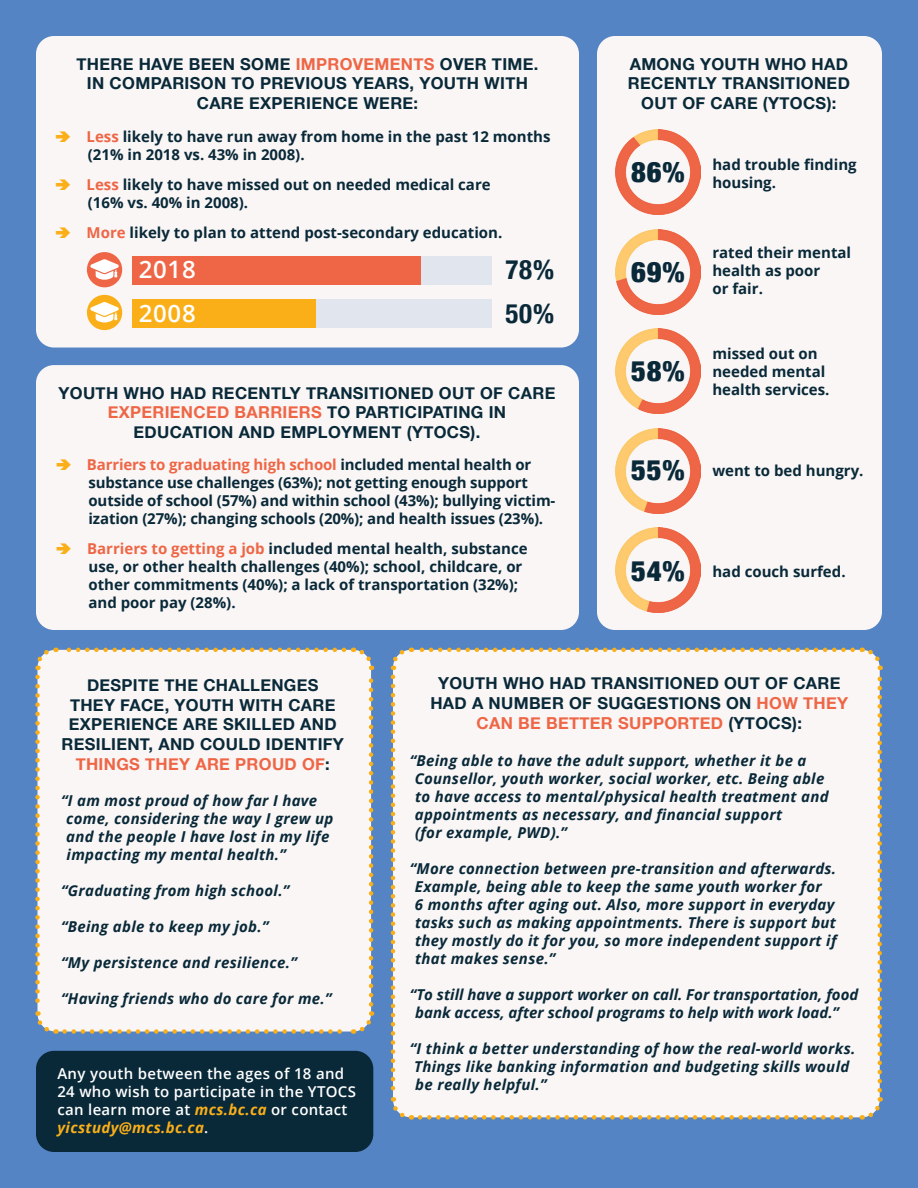
<style>
.page{position:relative;width:918px;height:1188px;background:#5484c4}
.page>*{position:absolute;margin:0;border:0;box-sizing:border-box;transform-origin:0 0}
.percent_DB_centre_la{font:900 condensed 28.5px "Helvetica Neue";letter-spacing:.03em;color:#092939}
.percent_D_blue_left{font:700 condensed 27px "Helvetica Neue";color:#092939}
.date_white{font:600 24px "Open Sans";letter-spacing:.03em;color:#fff}
.graph_title{font:700 16.5px/19.8px "Helvetica Neue";letter-spacing:.02em;color:#092939;text-align:center}
.quote{font:italic 700 15px/18px "Open Sans";letter-spacing:.02em;color:#092939}
.Body_left_bold{font:700 15px/18px "Open Sans";color:#092939}
.Body_left_white{font:600 15px/18px "Open Sans";letter-spacing:.02em;color:#fff}
.quote-2{font:italic 700 15px/18px "Open Sans";color:#092939}
.s1{color:#ee6646}
.s2{font-weight:700;font-style:italic;color:#faaf19}
</style>
<div class="page">
<div style="left:597px;top:36px;width:285px;height:594px;background:#faf6f5;border-radius:18px"></div>
<div style="left:36px;top:36px;width:543px;height:312px;background:#faf6f5;border-radius:18px"></div>
<img style="left:615px;top:130px;width:86px;height:85px">
<img style="left:615px;top:229px;width:86px;height:85px">
<img style="left:615px;top:328px;width:86px;height:86px">
<img style="left:615px;top:428px;width:86px;height:85px">
<img style="left:615px;top:528px;width:86px;height:85px">
<div style="left:132px;top:256px;width:359px;height:28px;background:#e1e5ed"></div>
<div style="left:132px;top:299px;width:359px;height:29px;background:#e1e5ed"></div>
<div style="left:132px;top:256px;width:288px;height:28px;background:#ee6646"></div>
<div style="left:132px;top:299px;width:184px;height:29px;background:#faaf19"></div>
<div style="left:87px;top:295px;width:35px;height:35px;background:#faaf19;border-radius:50%"></div>
<svg style="left:90px;top:302px;width:29px;height:21px"></svg>
<div style="left:87px;top:252px;width:35px;height:35px;background:#ee6646;border-radius:50%"></div>
<svg style="left:90px;top:259px;width:29px;height:21px"></svg>
<div style="left:36px;top:365px;width:543px;height:265px;background:#faf6f5;border-radius:18px"></div>
<div style="left:38px;top:650px;width:333px;height:382px;background:#faf6f5;border-radius:18px"></div>
<svg style="left:35px;top:677px;width:22px;height:357px"></svg>
<svg style="left:65px;top:1011px;width:310px;height:23px"></svg>
<svg style="left:352px;top:647px;width:23px;height:357px"></svg>
<svg style="left:35px;top:647px;width:309px;height:23px"></svg>
<div style="left:393px;top:650px;width:487px;height:467px;background:#faf6f5;border-radius:18px"></div>
<svg style="left:390px;top:677px;width:22px;height:443px"></svg>
<svg style="left:420px;top:1097px;width:463px;height:23px"></svg>
<svg style="left:861px;top:647px;width:22px;height:443px"></svg>
<svg style="left:390px;top:647px;width:463px;height:23px"></svg>
<div style="left:36px;top:1051px;width:337px;height:101px;background:#092939;border-radius:18px"></div>
<p class="graph_title" style="left:77px;top:54px;width:463px">THERE HAVE BEEN SOME <span class="s1">IMPROVEMENTS</span> OVER TIME.<br>IN COMPARISON TO PREVIOUS YEARS, YOUTH WITH<br>CARE EXPERIENCE WERE:</p>
<p class="graph_title" style="left:628px;top:54px;width:224px">AMONG YOUTH WHO HAD<br>RECENTLY TRANSITIONED<br>OUT OF CARE (YTOCS):</p>
<p class="Body_left_bold" style="left:87px;top:127px;width:465px"><span class="s1">Less</span> likely to have run away from home in the past 12 months (21% in 2018 vs. 43% in 2008).</p>
<p class="Body_left_bold" style="left:87px;top:175px;width:406px"><span class="s1">Less</span> likely to have missed out on needed medical care (16% vs. 40% in 2008).</p>
<p class="Body_left_bold" style="left:87px;top:223px;width:417px"><span class="s1">More</span> likely to plan to attend post-secondary education.</p>
<p class="Body_left_bold" style="left:712px;top:155px;width:146px">had trouble finding housing.</p>
<p class="percent_DB_centre_la" style="left:631px;top:149px;width:55px">86%</p>
<p class="date_white" style="left:139px;top:253px;width:58px">2018</p>
<p class="date_white" style="left:139px;top:297px;width:58px">2008</p>
<p class="percent_D_blue_left" style="left:506px;top:247px;width:50px">78%</p>
<p class="percent_D_blue_left" style="left:506px;top:291px;width:50px">50%</p>
<p class="graph_title" style="left:59px;top:383px;width:498px">YOUTH WHO HAD RECENTLY TRANSITIONED OUT OF CARE<br><span class="s1">EXPERIENCED BARRIERS</span> TO PARTICIPATING IN<br>EDUCATION AND EMPLOYMENT (YTOCS).</p>
<p class="Body_left_bold" style="left:87px;top:455px;width:470px"><span class="s1">Barriers to graduating high school</span> included mental health or substance use challenges (63%); not getting enough support outside of school (57%) and within school (43%); bullying victim&shy;ization (27%); changing schools (20%); and health issues (23%).</p>
<p class="Body_left_bold" style="left:87px;top:539px;width:442px"><span class="s1">Barriers to getting a job</span> included mental health, substance use, or other health challenges (40%); school, childcare, or other commitments (40%); a lack of transportation (32%); and poor pay (28%).</p>
<p class="percent_DB_centre_la" style="left:631px;top:248px;width:55px">69%</p>
<p class="percent_DB_centre_la" style="left:631px;top:348px;width:55px">58%</p>
<p class="percent_DB_centre_la" style="left:631px;top:447px;width:55px">55%</p>
<p class="Body_left_bold" style="left:712px;top:243px;width:140px">rated their mental health as poor<br>or fair.</p>
<p class="Body_left_bold" style="left:712px;top:344px;width:119px">missed out on needed mental health services.</p>
<p class="Body_left_bold" style="left:712px;top:461px;width:153px">went to bed hungry.</p>
<p class="percent_DB_centre_la" style="left:631px;top:547px;width:55px">54%</p>
<p class="Body_left_bold" style="left:712px;top:562px;width:135px">had couch surfed.</p>
<p class="graph_title" style="left:62px;top:676px;width:284px">DESPITE THE CHALLENGES<br>THEY FACE, YOUTH WITH CARE<br>EXPERIENCE ARE SKILLED AND<br>RESILIENT, AND COULD IDENTIFY<br><span class="s1">THINGS THEY ARE PROUD OF</span>:</p>
<p class="graph_title" style="left:430px;top:674px;width:419px">YOUTH WHO HAD TRANSITIONED OUT OF CARE<br>HAD A NUMBER OF SUGGESTIONS ON <span class="s1">HOW THEY<br>CAN BE BETTER SUPPORTED</span> (YTOCS):</p>
<p class="quote" style="left:415px;top:751px;width:416px;text-indent:-5px">“Being able to have the adult support, whether it be a Counsellor, youth worker, social worker, etc. Being able to have access to mental/physical health treatment and appointments as necessary, and financial support<br>(for example, PWD).”</p>
<p class="quote" style="left:415px;top:859px;width:423px;text-indent:-5px">“More connection between pre-transition and afterwards.<br>Example, being able to keep the same youth worker for<br>6 months after aging out. Also, more support in everyday tasks such as making appointments. There is support but they mostly do it for you, so more independent support if that makes sense.”</p>
<p class="quote-2" style="left:415px;top:985px;width:445px;text-indent:-5px">“To still have a support worker on call. For transportation, food bank access, after school programs to help with work load.”</p>
<p class="quote" style="left:410px;top:1039px;width:447px">“I think a better understanding of how the real-world works.<br>Things like banking information and budgeting skills would be really helpful.”</p>
<p class="quote" style="left:66px;top:791px;width:269px;text-indent:-5px">“I am most proud of how far I have come, considering the way I grew up and the people I have lost in my life impacting my mental health.”</p>
<p class="quote" style="left:61px;top:881px;width:230px">“Graduating from high school.”</p>
<p class="quote" style="left:61px;top:917px;width:209px">“Being able to keep my job.”</p>
<p class="quote" style="left:61px;top:953px;width:237px">“My persistence and resilience.”</p>
<p class="quote" style="left:61px;top:989px;width:272px">“Having friends who do care for me.”</p>
<p class="Body_left_white" style="left:57px;top:1064px;width:300px">Any youth between the ages of 18 and 24 who wish to participate in the YTOCS can learn more at <span class="s2">mcs.bc.ca</span> or contact <span class="s2">yicstudy@mcs.bc.ca</span>.</p>
</div>
